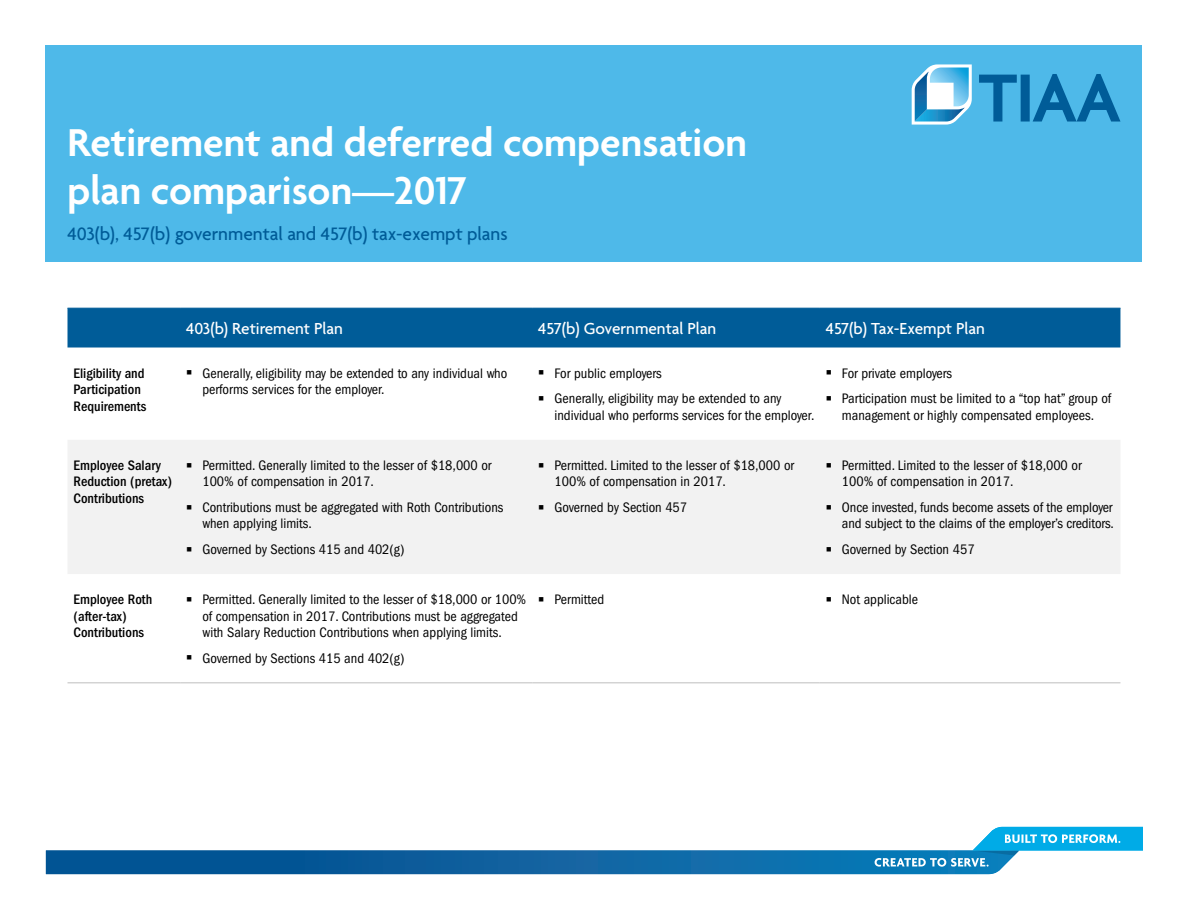
<style>
.page{position:relative;width:1188px;height:918px;background:#fff}
.page>*{position:absolute;margin:0;border:0;box-sizing:border-box;transform-origin:0 0}
.t1{font:600 42px/48px "Agenda";color:#fff}
.t2{font:500 19.5px "Agenda";color:#005c98}
.t3{font:500 17.25px "Agenda";color:#fff}
.t4{font:condensed 14.25px/16.5px "ITC Franklin Gothic Std";color:#000}
.t5{font:500 condensed 14.25px/16.5px "ITC Franklin Gothic Std";color:#000}
</style>
<div class="page">
<div style="left:46px;top:46px;width:1096px;height:216px;background:#4eb9e9"></div>
<svg style="left:979px;top:74px;width:141px;height:48px"></svg>
<svg style="left:912px;top:64px;width:60px;height:61px"></svg>
<svg style="left:46px;top:827px;width:1096px;height:47px"></svg>
<div style="left:68px;top:309px;width:1052px;height:39px;background:#005c98"></div>
<div style="left:68px;top:440px;width:1052px;height:134px;background:#f2f2f2"></div>
<hr style="left:68px;top:308px;width:112px;height:1px;background:#005c98">
<hr style="left:180px;top:308px;width:352px;height:1px;background:#005c98">
<hr style="left:532px;top:308px;width:288px;height:1px;background:#005c98">
<hr style="left:820px;top:308px;width:300px;height:1px;background:#005c98">
<hr style="left:68px;top:683px;width:112px;height:1px;background:#bfbfbf">
<hr style="left:180px;top:683px;width:352px;height:1px;background:#bfbfbf">
<hr style="left:532px;top:683px;width:288px;height:1px;background:#bfbfbf">
<hr style="left:820px;top:683px;width:300px;height:1px;background:#bfbfbf">
<svg style="left:187px;top:463px;width:5px;height:4px"></svg>
<svg style="left:187px;top:505px;width:5px;height:4px"></svg>
<svg style="left:187px;top:547px;width:5px;height:4px"></svg>
<svg style="left:539px;top:463px;width:5px;height:4px"></svg>
<svg style="left:539px;top:505px;width:5px;height:4px"></svg>
<svg style="left:827px;top:463px;width:4px;height:4px"></svg>
<svg style="left:827px;top:505px;width:4px;height:4px"></svg>
<svg style="left:827px;top:547px;width:4px;height:4px"></svg>
<h1 class="t1" style="left:68px;top:121px;width:681px">Retirement and deferred compensation plan comparison—2017</h1>
<h2 class="t2" style="left:68px;top:224px;width:442px">403(b), 457(b) governmental and 457(b) tax-exempt plans</h2>
<p class="t3" style="left:186px;top:319px;width:158px">403(b) Retirement Plan</p>
<p class="t3" style="left:538px;top:319px;width:179px">457(b) Governmental Plan</p>
<p class="t3" style="left:826px;top:319px;width:161px">457(b) Tax-Exempt Plan</p>
<p class="t5" style="left:74px;top:365px;width:74px">Eligibility and<br>Participation<br>Requirements</p>
<p class="t4" style="left:202px;top:365px;width:307px">Generally, eligibility may be extended to any individual who performs services for the employer.</p>
<p class="t4" style="left:555px;top:360px;width:228px;line-height:25.5px">For public employers<br>Generally, eligibility may be extended to any</p>
<p class="t4" style="left:555px;top:407px;width:261px">individual who performs services for the employer.</p>
<p class="t5" style="left:74px;top:457px;width:100px">Employee Salary<br>Reduction (pretax)<br>Contributions</p>
<p class="t4" style="left:202px;top:457px;width:291px">Permitted. Generally limited to the lesser of $18,000 or<br>100% of compensation in 2017.</p>
<p class="t4" style="left:202px;top:499px;width:303px">Contributions must be aggregated with Roth Contributions when applying limits.</p>
<p class="t4" style="left:202px;top:541px;width:203px">Governed by Sections 415 and 402(g)</p>
<p class="t4" style="left:555px;top:457px;width:241px">Permitted. Limited to the lesser of $18,000 or<br>100% of compensation in 2017.</p>
<p class="t4" style="left:555px;top:499px;width:134px">Governed by Section 457</p>
<p class="t4" style="left:842px;top:360px;width:271px;line-height:25.5px">For private employers<br>Participation must be limited to a “top hat” group of</p>
<p class="t4" style="left:842px;top:407px;width:254px">management or highly compensated employees.</p>
<p class="t4" style="left:842px;top:457px;width:241px">Permitted. Limited to the lesser of $18,000 or<br>100% of compensation in 2017.</p>
<p class="t4" style="left:842px;top:499px;width:274px">Once invested, funds become assets of the employer and subject to the claims of the employer’s creditors.</p>
<p class="t4" style="left:842px;top:541px;width:134px">Governed by Section 457</p>
<p class="t5" style="left:74px;top:591px;width:80px">Employee Roth (after-tax)<br>Contributions</p>
<p class="t4" style="left:202px;top:591px;width:325px">Permitted. Generally limited to the lesser of $18,000 or 100% of compensation in 2017. Contributions must be aggregated with Salary Reduction Contributions when applying limits.</p>
<p class="t4" style="left:202px;top:650px;width:203px">Governed by Sections 415 and 402(g)</p>
<p class="t4" style="left:555px;top:591px;width:51px">Permitted</p>
<p class="t4" style="left:842px;top:591px;width:78px">Not applicable</p>
</div>
